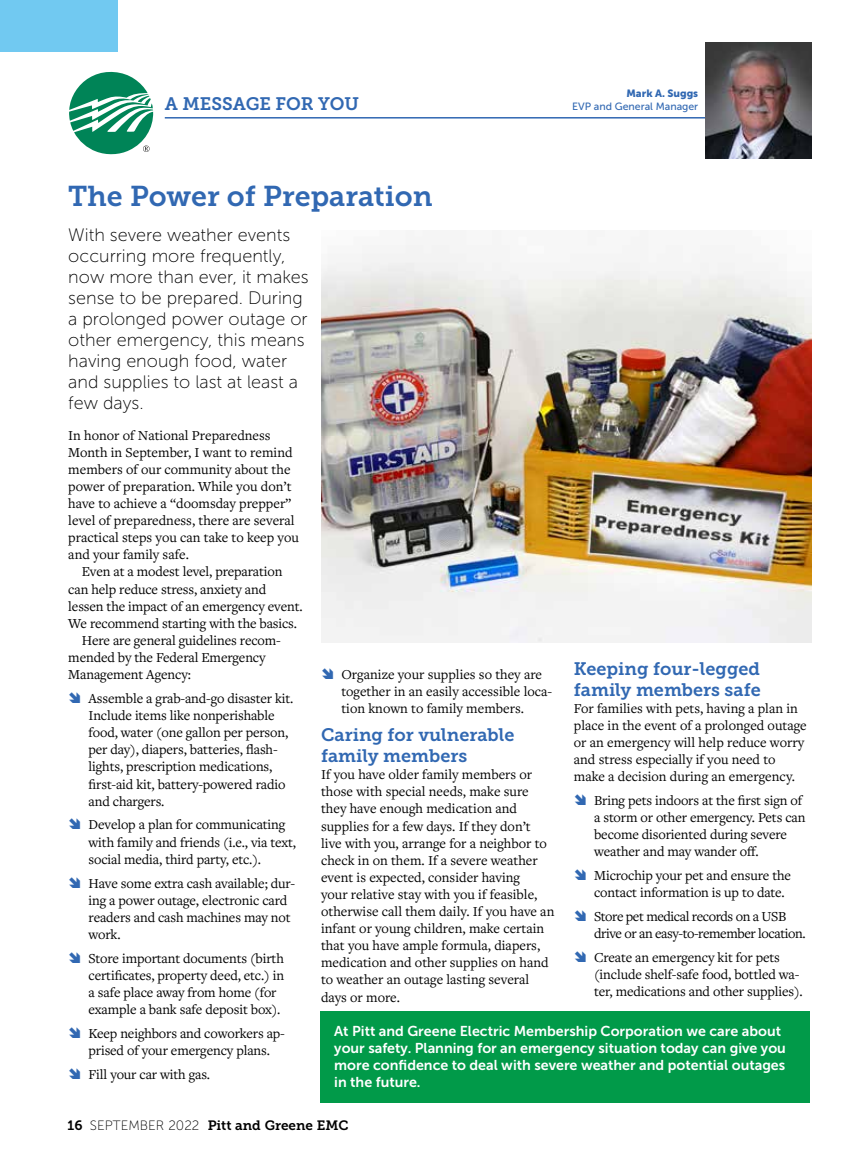
<style>
.page{position:relative;width:851px;height:1175px;background:#fff}
.page>*{position:absolute;margin:0;border:0;box-sizing:border-box;transform-origin:0 0}
.t1{font:28.5px "Museo Slab 700";color:#3168b2}
.t2{font:18px/21px "Museo Sans 100";color:#000}
.t3{font:18px/21px "Museo Slab 700";color:#3168b2}
.t4{font:14.25px/17.1px "Freight Text Pro";letter-spacing:-.01em;color:#000}
.t5{font:14.25px/17.1px "Museo Sans 700";color:#fff}
.t6{font:14.25px/17.1px "Freight Text Pro";letter-spacing:-.03em;color:#000}
.t7{font:13.5px "Museo Slab 700";color:#000}
.t8{font:10.5px "Museo Sans 500";color:#3168b2}
.t9{font:10.5px "Museo Sans 900";color:#3168b2}
.s1{color:#3168b2}
.s2{font-family:"Museo Sans 100"}
</style>
<div class="page">
<div style="left:0;top:0;width:118px;height:52px;background:#71c9f1"></div>
<hr style="left:165px;top:117px;width:645px;height:1px;background:#3168b2">
<img style="left:705px;top:43px;width:106px;height:116px">
<svg style="left:69px;top:72px;width:85px;height:83px"></svg>
<img style="left:321px;top:245px;width:490px;height:397px">
<div style="left:321px;top:1011px;width:489px;height:92px;background:#019a49"></div>
<p class="t3" style="left:165px;top:94px;width:196px">A MESSAGE FOR YOU</p>
<p class="t9" style="left:626px;top:87px;width:73px">Mark A. Suggs</p>
<p class="t8" style="left:572px;top:101px;width:128px">EVP and General Manager</p>
<h1 class="t1" style="left:68px;top:180px;width:366px">The Power of Preparation</h1>
<p class="t2" style="left:68px;top:224px;width:242px">With severe weather events occurring more frequently, now more than ever, it makes sense to be prepared. During a prolonged power outage or other emergency, this means having enough food, water and supplies to last at least a few days.</p>
<p class="t4" style="left:68px;top:426px;width:232px">In honor of National Preparedness Month in September, I want to remind members of our community about the power of preparation. While you don’t have to achieve a “doomsday prepper” level of preparedness, there are several practical steps you can take to keep you and your family safe.</p>
<p class="t4" style="left:82px;top:563px;width:202px">Even at a modest level, preparation</p>
<p class="t4" style="left:68px;top:580px;width:199px">can help reduce stress, anxiety and</p>
<p class="t4" style="left:68px;top:597px;width:236px">lessen the impact of an emergency event.</p>
<p class="t4" style="left:68px;top:614px;width:230px">We recommend starting with the basics.</p>
<p class="t4" style="left:82px;top:631px;width:200px">Here are general guidelines recom-</p>
<p class="t4" style="left:68px;top:648px;width:199px">mended by the Federal Emergency</p>
<p class="t4" style="left:68px;top:665px;width:124px">Management Agency:</p>
<p class="t4" style="left:89px;top:689px;width:206px;text-indent:-20px"><span class="s1">➔</span> Assemble a grab-and-go disaster kit.<br>Include items like nonperishable food, water (one gallon per person, per day), diapers, batteries, flash&shy;lights, prescription medications, first-aid kit, battery-powered radio and chargers.</p>
<p class="t4" style="left:89px;top:816px;width:209px;text-indent:-20px"><span class="s1">➔</span> Develop a plan for communicating with family and friends (i.e., via text, social media, third party, etc.).</p>
<p class="t4" style="left:89px;top:874px;width:208px;text-indent:-20px"><span class="s1">➔</span> Have some extra cash available; dur&shy;ing a power outage, electronic card readers and cash machines may not work.</p>
<p class="t4" style="left:89px;top:949px;width:197px;text-indent:-20px"><span class="s1">➔</span> Store important documents (birth certificates, property deed, etc.) in a safe place away from home (for example a bank safe deposit box).</p>
<p class="t4" style="left:68px;top:1024px;width:218px;text-align:center"><span class="s1">➔</span> Keep neighbors and coworkers ap&shy;prised of your emergency plans.</p>
<p class="t4" style="left:68px;top:1065px;width:143px"><span class="s1">➔</span> Fill your car with gas.</p>
<p class="t3" style="left:574px;top:658px;width:188px">Keeping four-legged family members safe</p>
<p class="t4" style="left:574px;top:699px;width:234px">For families with pets, having a plan in place in the event of a prolonged outage or an emergency will help reduce worry and stress especially if you need to make a decision during an emergency.</p>
<p class="t4" style="left:594px;top:791px;width:213px;text-indent:-20px"><span class="s1">➔</span> Bring pets indoors at the first sign of a storm or other emergency. Pets can become disoriented during severe weather and may wander off.</p>
<p class="t4" style="left:594px;top:866px;width:198px;text-indent:-20px"><span class="s1">➔</span> Microchip your pet and ensure the contact information is up to date.</p>
<p class="t6" style="left:594px;top:907px;width:213px;text-indent:-20px"><span class="s1">➔</span> Store pet medical records on a USB drive or an easy-to-remember location.</p>
<p class="t4" style="left:594px;top:948px;width:210px;text-indent:-20px"><span class="s1">➔</span> Create an emergency kit for pets (include shelf-safe food, bottled wa&shy;ter, medications and other supplies).</p>
<p class="t5" style="left:334px;top:1022px;width:453px">At Pitt and Greene Electric Membership Corporation we care about your safety. Planning for an emergency situation today can give you more confidence to deal with severe weather and potential outages in the future.</p>
<p class="t4" style="left:341px;top:665px;width:212px;text-indent:-20px"><span class="s1">➔</span> Organize your supplies so they are together in an easily accessible loca&shy;tion known to family members.</p>
<p class="t3" style="left:321px;top:724px;width:195px">Caring for vulnerable family members</p>
<p class="t4" style="left:321px;top:765px;width:235px">If you have older family members or those with special needs, make sure they have enough medication and supplies for a few days. If they don’t live with you, arrange for a neighbor to check in on them. If a severe weather event is expected, consider having<br>your relative stay with you if feasible, otherwise call them daily. If you have an infant or young children, make certain that you have ample formula, diapers, medication and other supplies on hand to weather an outage lasting several days or more.</p>
<p class="t7" style="left:68px;top:1118px;width:282px">16 <span class="s2">SEPTEMBER 2022</span> Pitt and Greene EMC</p>
</div>
